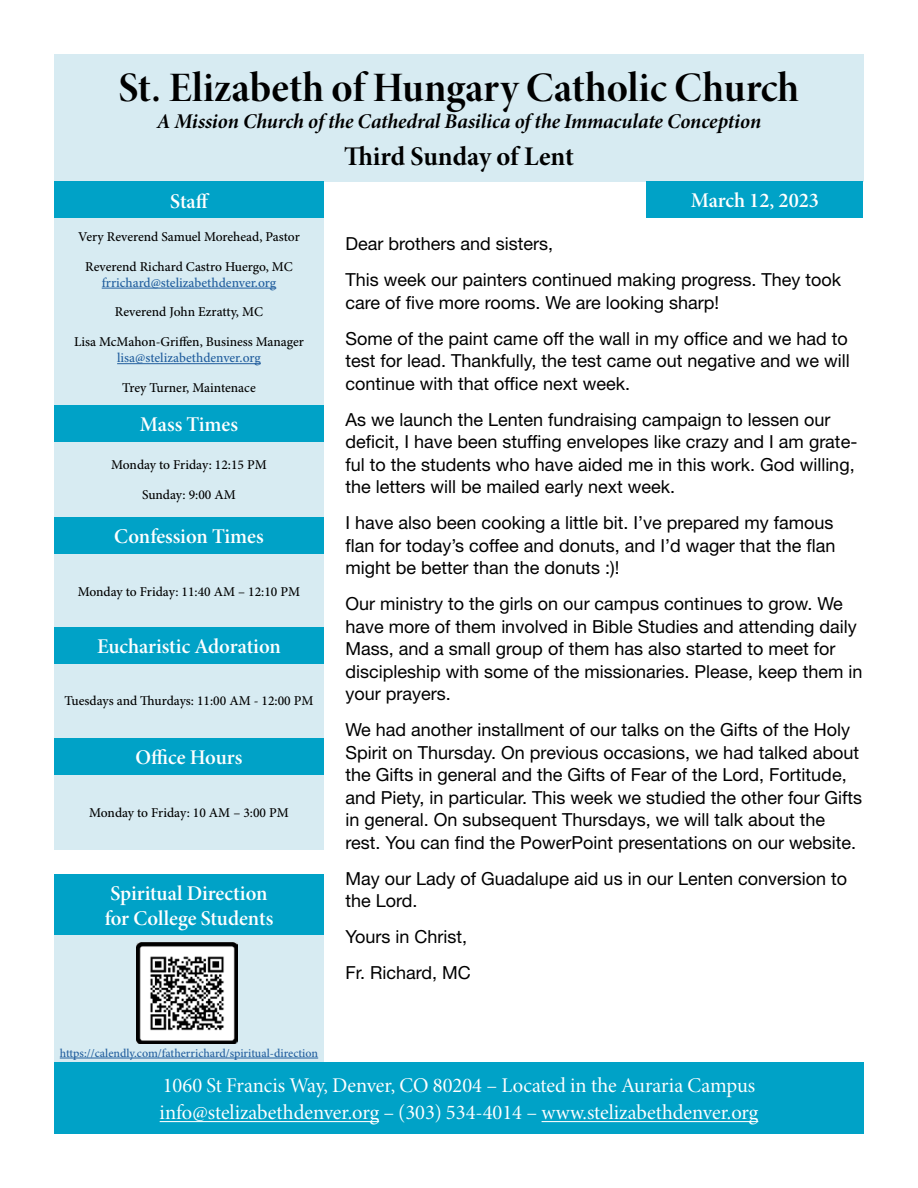
<style>
.page{position:relative;width:918px;height:1188px;background:#fff}
.page>*{position:absolute;margin:0;border:0;box-sizing:border-box;transform-origin:0 0}
.t1{font:42px "Minion Pro Bold Disp";color:#000}
.t2{font:27px "Minion Pro Bold Subh";letter-spacing:-.005em;color:#000}
.t3{font:21px/27px "Minion Pro Subh";color:#fff}
.t4{font:21px/25.2px "Minion Pro Semibold Subh";letter-spacing:-.005em;color:#fff}
.t5{font:21px "Minion Pro Bold It Subh";letter-spacing:-.005em;color:#000}
.t6{font:18px/22.5px "Helvetica Neue LT Std";color:#000}
.t7{font:500 13.5px/29.7px "Minion Pro";color:#000;text-align:center}
.t8{font:500 13.5px "Minion Pro";color:#215e9e}
.t9{font:500 12px "Minion Pro";color:#215e9e}
</style>
<div class="page">
<div style="left:54px;top:218px;width:270px;height:187px;background:#d7ebf2"></div>
<hr style="left:102px;top:288px;width:174px;height:1px;background:#215e9e">
<hr style="left:117px;top:363px;width:144px;height:1px;background:#215e9e">
<div style="left:54px;top:441px;width:270px;height:76px;background:#d7ebf2"></div>
<div style="left:54px;top:553px;width:270px;height:76px;background:#d7ebf2"></div>
<div style="left:54px;top:774px;width:270px;height:76px;background:#d7ebf2"></div>
<div style="left:54px;top:662px;width:270px;height:76px;background:#d7ebf2"></div>
<div style="left:54px;top:54px;width:810px;height:128px;background:#d7ebf2"></div>
<div style="left:647px;top:181px;width:216px;height:37px;background:#00a2c7"></div>
<div style="left:54px;top:935px;width:270px;height:128px;background:#d7ebf2"></div>
<div style="left:54px;top:1063px;width:810px;height:71px;background:#00a2c7"></div>
<hr style="left:160px;top:1121px;width:219px;height:1px;background:#fff">
<hr style="left:542px;top:1121px;width:216px;height:1px;background:#fff">
<img style="left:136px;top:943px;width:101px;height:100px">
<div style="left:54px;top:405px;width:270px;height:36px;background:#00a2c7"></div>
<div style="left:54px;top:182px;width:270px;height:36px;background:#00a2c7"></div>
<div style="left:54px;top:517px;width:270px;height:36px;background:#00a2c7"></div>
<div style="left:54px;top:738px;width:270px;height:36px;background:#00a2c7"></div>
<div style="left:54px;top:628px;width:270px;height:36px;background:#00a2c7"></div>
<div style="left:54px;top:874px;width:270px;height:61px;background:#00a2c7"></div>
<hr style="left:60px;top:1058px;width:258px;height:1px;background:#215e9e">
<h1 class="t1" style="left:119px;top:62px;width:682px">St. Elizabeth of Hungary Catholic Church</h1>
<p class="t5" style="left:157px;top:109px;width:606px">A Mission Church of the Cathedral Basilica of the Immaculate Conception</p>
<h2 class="t2" style="left:344px;top:141px;width:231px">Third Sunday of Lent</h2>
<p class="t4" style="left:691px;top:189px;width:130px">March 12, 2023</p>
<p class="t4" style="left:170px;top:189px;width:41px">Staff</p>
<p class="t7" style="left:78px;top:222px;width:223px">Very Reverend Samuel Morehead, Pastor<br>Reverend Richard Castro Huergo, MC</p>
<p class="t8" style="left:102px;top:274px;width:176px">frrichard@stelizabethdenver.org</p>
<p class="t7" style="left:74px;top:298px;width:231px">Reverend John Ezratty, MC<br>Lisa McMahon-Griffen, Business Manager</p>
<p class="t8" style="left:117px;top:350px;width:145px">lisa@stelizabethdenver.org</p>
<p class="t7" style="left:122px;top:373px;width:135px">Trey Turner, Maintenace</p>
<p class="t4" style="left:140px;top:412px;width:100px">Mass Times</p>
<p class="t7" style="left:111px;top:451px;width:157px">Monday to Friday: 12:15 PM<br>Sunday: 9:00 AM</p>
<p class="t4" style="left:114px;top:524px;width:151px">Confession Times</p>
<p class="t7" style="left:78px;top:577px;width:224px">Monday to Friday: 11:40 AM – 12:10 PM</p>
<p class="t4" style="left:97px;top:635px;width:185px">Eucharistic Adoration</p>
<p class="t7" style="left:64px;top:686px;width:251px">Tuesdays and Thurdays: 11:00 AM - 12:00 PM</p>
<p class="t4" style="left:136px;top:745px;width:108px">Office Hours</p>
<p class="t7" style="left:89px;top:798px;width:201px">Monday to Friday: 10 AM – 3:00 PM</p>
<p class="t4" style="left:105px;top:881px;width:170px">Spiritual Direction for College Students</p>
<p class="t9" style="left:60px;top:1046px;width:260px">https://calendly.com/fatherrichard/spiritual-direction</p>
<p class="t6" style="left:346px;top:226px;width:497px;line-height:36px">Dear brothers and sisters,<br>This week our painters continued making progress. They took</p>
<p class="t6" style="left:346px;top:284px;width:504px;line-height:36px">care of five more rooms. We are looking sharp!<br>Some of the paint came off the wall in my office and we had to</p>
<p class="t6" style="left:346px;top:350px;width:506px">test for lead. Thankfully, the test came out negative and we will continue with that office next week.</p>
<p class="t6" style="left:346px;top:408px;width:513px">As we launch the Lenten fundraising campaign to lessen our deficit, I have been stuffing envelopes like crazy and I am grate&shy;ful to the students who have aided me in this work. God willing, the letters will be mailed early next week.</p>
<p class="t6" style="left:346px;top:512px;width:491px;text-align:justify">I have also been cooking a little bit. I’ve prepared my famous flan for today’s coffee and donuts, and I’d wager that the flan might be better than the donuts :)!</p>
<p class="t6" style="left:346px;top:593px;width:518px">Our ministry to the girls on our campus continues to grow. We have more of them involved in Bible Studies and attending daily Mass, and a small group of them has also started to meet for discipleship with some of the missionaries. Please, keep them in your prayers.</p>
<p class="t6" style="left:346px;top:719px;width:518px">We had another installment of our talks on the Gifts of the Holy Spirit on Thursday. On previous occasions, we had talked about the Gifts in general and the Gifts of Fear of the Lord, Fortitude, and Piety, in particular. This week we studied the other four Gifts in general. On subsequent Thursdays, we will talk about the rest. You can find the PowerPoint presentations on our website.</p>
<p class="t6" style="left:346px;top:867px;width:503px">May our Lady of Guadalupe aid us in our Lenten conversion to the Lord.</p>
<p class="t6" style="left:346px;top:919px;width:127px;line-height:36px">Yours in Christ,<br>Fr. Richard, MC</p>
<p class="t3" style="left:160px;top:1073px;width:600px">1060 St Francis Way, Denver, CO 80204 – Located in the Auraria Campus info@stelizabethdenver.org – (303) 534-4014 – www.stelizabethdenver.org</p>
</div>
